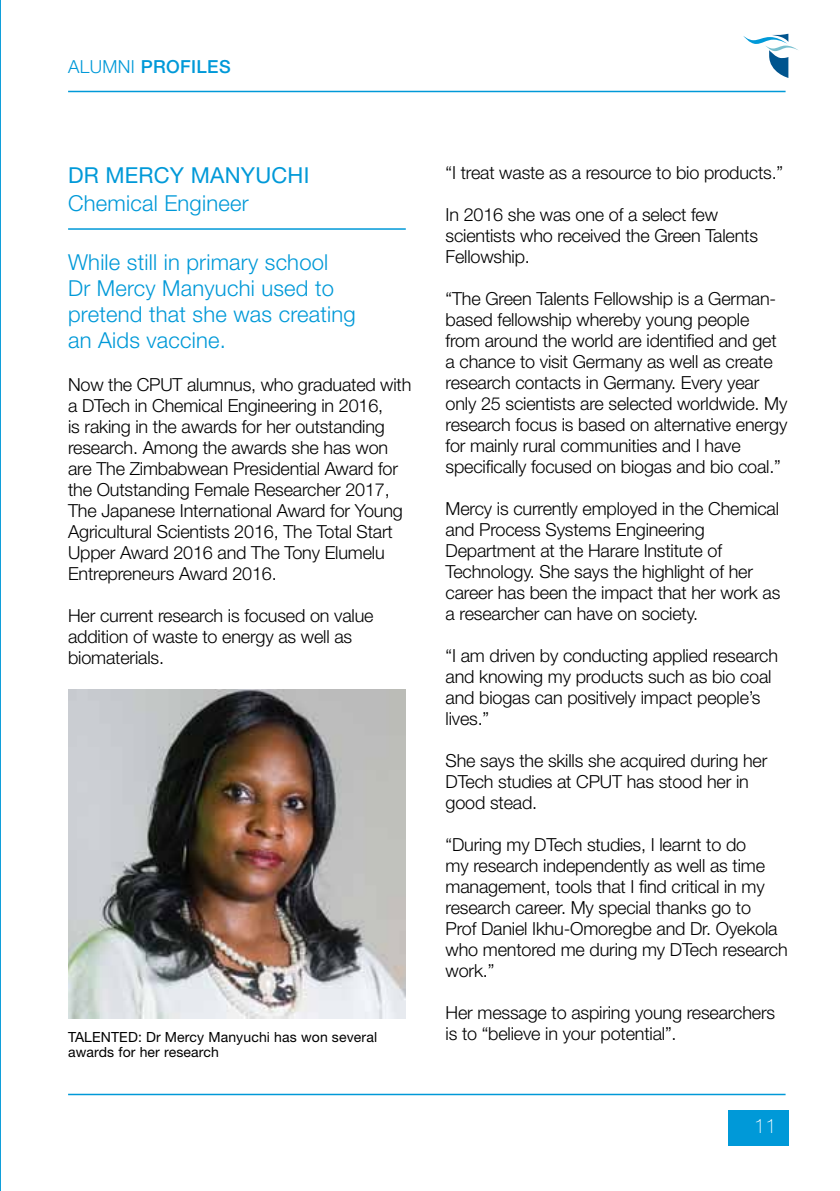
<style>
.page{position:relative;width:840px;height:1191px;background:#fff}
.page>*{position:absolute;margin:0;border:0;box-sizing:border-box;transform-origin:0 0}
.t1{font:300 22px/26px "Helvetica Neue LT Std";letter-spacing:.01em;color:#0099d8}
.t2{font:22px "Helvetica Neue LT Std";letter-spacing:.01em;color:#0099d8}
.t3{font:100 20px "Helvetica Neue LT Std";color:#fff}
.t4{font:300 18px/21px "Helvetica Neue LT Std";letter-spacing:-.01em;color:#000}
.t5{font:500 18px "Helvetica Neue LT Std";letter-spacing:.02em;color:#0099d8}
.t6{font:14px "Helvetica Neue LT Std";letter-spacing:.01em;color:#000}
.s1{font-weight:300}
</style>
<div class="page">
<div style="left:728px;top:1109px;width:60px;height:36px;background:#0099d8"></div>
<hr style="left:68px;top:1093px;width:717px;height:2px;background:#0099d8">
<hr style="left:68px;top:228px;width:337px;height:2px;background:#0099d8">
<hr style="left:68px;top:91px;width:717px;height:1px;background:#0099d8">
<svg style="left:743px;top:34px;width:55px;height:44px"></svg>
<svg style="left:0;top:0;width:1px;height:1191px"></svg>
<img style="left:68px;top:689px;width:337px;height:329px">
<p class="t5" style="left:68px;top:56px;width:163px"><span class="s1">ALUMNI</span> PROFILES</p>
<p class="t2" style="left:68px;top:162px;width:243px">DR MERCY MANYUCHI</p>
<p class="t1" style="left:68px;top:190px;width:182px">Chemical Engineer</p>
<p class="t1" style="left:68px;top:248px;width:289px">While still in primary school<br>Dr Mercy Manyuchi used to pretend that she was creating an Aids vaccine.</p>
<p class="t4" style="left:68px;top:373px;width:344px">Now the CPUT alumnus, who graduated with a DTech in Chemical Engineering in 2016,<br>is raking in the awards for her outstanding research. Among the awards she has won are The Zimbabwean Presidential Award for the Outstanding Female Researcher 2017, The Japanese International Award for Young Agricultural Scientists 2016, The Total Start Upper Award 2016 and The Tony Elumelu Entrepreneurs Award 2016.</p>
<p class="t4" style="left:68px;top:604px;width:307px">Her current research is focused on value addition of waste to energy as well as biomaterials.</p>
<p class="t4" style="left:445px;top:161px;width:339px">“I treat waste as a resource to bio products.”</p>
<p class="t4" style="left:445px;top:203px;width:314px">In 2016 she was one of a select few scientists who received the Green Talents<br>Fellowship.</p>
<p class="t4" style="left:445px;top:287px;width:343px">“The Green Talents Fellowship is a German&shy;based fellowship whereby young people from around the world are identified and get a chance to visit Germany as well as create research contacts in Germany. Every year only 25 scientists are selected worldwide. My research focus is based on alternative energy for mainly rural communities and I have specifically focused on biogas and bio coal.”</p>
<p class="t4" style="left:445px;top:498px;width:336px">Mercy is currently employed in the Chemical and Process Systems Engineering Department at the Harare Institute of Technology. She says the highlight of her career has been the impact that her work as a researcher can have on society.</p>
<p class="t4" style="left:445px;top:645px;width:334px">“I am driven by conducting applied research and knowing my products such as bio coal and biogas can positively impact people’s lives.”</p>
<p class="t4" style="left:445px;top:750px;width:323px">She says the skills she acquired during her<br>DTech studies at CPUT has stood her in good stead.</p>
<p class="t4" style="left:445px;top:834px;width:343px">“During my DTech studies, I learnt to do<br>my research independently as well as time management, tools that I find critical in my research career. My special thanks go to<br>Prof Daniel Ikhu-Omoregbe and Dr. Oyekola who mentored me during my DTech research work.”</p>
<p class="t4" style="left:445px;top:1002px;width:331px">Her message to aspiring young researchers</p>
<p class="t6" style="left:68px;top:1029px;width:310px">TALENTED: Dr Mercy Manyuchi has won several</p>
<p class="t4" style="left:445px;top:1023px;width:232px">is to “believe in your potential”.</p>
<p class="t6" style="left:68px;top:1043px;width:152px">awards for her research</p>
<p class="t3" style="left:753px;top:1114px;width:24px">11</p>
</div>
